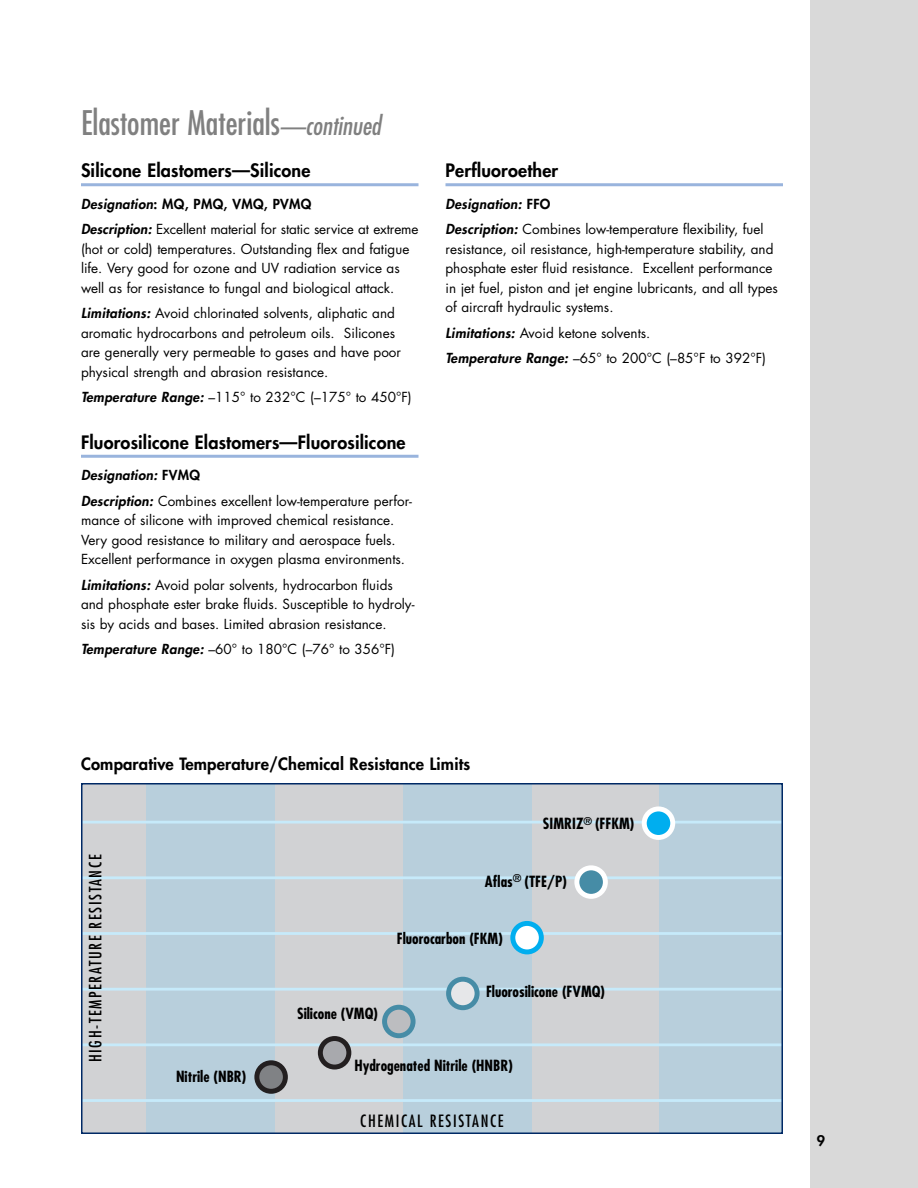
<style>
.page{position:relative;width:918px;height:1188px;background:#fff}
.page>*{position:absolute;margin:0;border:0;box-sizing:border-box;transform-origin:0 0}
.t1{font:condensed 33px "Futura";color:#808080}
.t2{font:800 18px "Futura";letter-spacing:.01em;color:#000}
.t3{font:800 16.5px "Futura";letter-spacing:.01em;color:#000}
.t4{font:condensed 16.5px "Futura";letter-spacing:.1em;color:#000}
.t5{font:700 condensed 15px "Futura";color:#000}
.t6{font:800 14.25px "Futura";color:#000}
.t7{font:13.5px/19.5px "Futura";color:#000}
.s1{font-style:italic;font-size:25.5px}
.s2{font-weight:800;font-style:italic}
.s3{font-weight:800}
</style>
<div class="page">
<div style="left:810px;top:0;width:108px;height:1188px;background:#d9d9d9"></div>
<hr style="left:81px;top:183px;width:337px;height:3px;background:#99b4dd">
<hr style="left:81px;top:455px;width:337px;height:3px;background:#99b4dd">
<div style="left:82px;top:784px;width:700px;height:349px;background:#d1d2d4"></div>
<div style="left:146px;top:784px;width:129px;height:349px;background:#b8cfdc"></div>
<div style="left:403px;top:784px;width:128px;height:349px;background:#b8cfdc"></div>
<div style="left:660px;top:784px;width:122px;height:349px;background:#b8cfdc"></div>
<hr style="left:82px;top:876px;width:700px;height:3px;background:#c6eafa">
<hr style="left:82px;top:932px;width:700px;height:3px;background:#c6eafa">
<hr style="left:82px;top:988px;width:700px;height:3px;background:#c6eafa">
<hr style="left:82px;top:1043px;width:700px;height:3px;background:#c6eafa">
<hr style="left:82px;top:1099px;width:700px;height:3px;background:#c6eafa">
<hr style="left:82px;top:821px;width:700px;height:3px;background:#c6eafa">
<svg style="left:254px;top:1060px;width:34px;height:34px"></svg>
<svg style="left:318px;top:1036px;width:33px;height:34px"></svg>
<svg style="left:382px;top:1005px;width:34px;height:33px"></svg>
<svg style="left:446px;top:977px;width:34px;height:33px"></svg>
<svg style="left:510px;top:921px;width:34px;height:33px"></svg>
<svg style="left:574px;top:865px;width:34px;height:34px"></svg>
<svg style="left:642px;top:806px;width:33px;height:34px"></svg>
<div style="left:81px;top:783px;width:702px;height:351px;border:2px solid #002965"></div>
<hr style="left:446px;top:183px;width:337px;height:3px;background:#99b4dd">
<h1 class="t1" style="left:81px;top:108px;width:301px">Elastomer Materials<span class="s1">—continued</span></h1>
<h2 class="t2" style="left:81px;top:162px;width:231px">Silicone Elastomers—Silicone</h2>
<p class="t7" style="left:81px;top:192px;width:339px;line-height:25.5px"><span class="s2">Designation</span><span class="s3">: MQ, PMQ, VMQ, PVMQ<br></span><span class="s2">Description:</span> Excellent material for static service at extreme</p>
<p class="t7" style="left:81px;top:240px;width:330px">(hot or cold) temperatures. Outstanding flex and fatigue life. Very good for ozone and UV radiation service as well as for resistance to fungal and biological attack.</p>
<p class="t7" style="left:81px;top:305px;width:322px"><span class="s2">Limitations:</span> Avoid chlorinated solvents, aliphatic and aromatic hydrocarbons and petroleum oils. Silicones are generally very permeable to gases and have poor physical strength and abrasion resistance.</p>
<p class="t7" style="left:81px;top:389px;width:332px"><span class="s2">Temperature Range:</span> –115° to 232°C (–175° to 450°F)</p>
<h2 class="t2" style="left:81px;top:433px;width:326px">Fluorosilicone Elastomers—Fluorosilicone</h2>
<p class="t7" style="left:81px;top:464px;width:333px;line-height:25.5px"><span class="s2">Designation:</span> <span class="s3">FVMQ<br></span><span class="s2">Description:</span> Combines excellent low-temperature perfor-</p>
<p class="t7" style="left:81px;top:512px;width:326px">mance of silicone with improved chemical resistance.<br>Very good resistance to military and aerospace fuels.<br>Excellent performance in oxygen plasma environments.</p>
<p class="t7" style="left:81px;top:576px;width:335px"><span class="s2">Limitations:</span> Avoid polar solvents, hydrocarbon fluids and phosphate ester brake fluids. Susceptible to hydroly&shy;sis by acids and bases. Limited abrasion resistance.</p>
<p class="t7" style="left:81px;top:641px;width:316px"><span class="s2">Temperature Range:</span> –60° to 180°C (–76° to 356°F)</p>
<h2 class="t2" style="left:446px;top:162px;width:114px">Perfluoroether</h2>
<p class="t7" style="left:446px;top:192px;width:319px;line-height:25.5px"><span class="s2">Designation:</span> <span class="s3">FFO<br></span><span class="s2">Description:</span> Combines low-temperature flexibility, fuel</p>
<p class="t7" style="left:446px;top:240px;width:334px">resistance, oil resistance, high-temperature stability, and phosphate ester fluid resistance. Excellent performance in jet fuel, piston and jet engine lubricants, and all types of aircraft hydraulic systems.</p>
<p class="t7" style="left:446px;top:321px;width:322px;line-height:25.5px"><span class="s2">Limitations:</span> Avoid ketone solvents.<br><span class="s2">Temperature Range:</span> –65° to 200°C (–85°F to 392°F)</p>
<p class="t3" style="left:81px;top:756px;width:391px">Comparative Temperature/Chemical Resistance Limits</p>
<p class="t5" style="left:543px;top:817px;width:93px">SIMRIZ<sup>®</sup> (FFKM)</p>
<p class="t4" style="left:88px;top:1062px;width:209px;rotate:-90deg">HIGH-TEMPERATURE RESISTANCE</p>
<p class="t5" style="left:176px;top:1070px;width:72px">Nitrile (NBR)</p>
<p class="t5" style="left:485px;top:875px;width:84px">Aflas<sup>®</sup> (TFE/P)</p>
<p class="t5" style="left:397px;top:932px;width:107px">Fluorocarbon (FKM)</p>
<p class="t5" style="left:486px;top:985px;width:121px">Fluorosilicone (FVMQ)</p>
<p class="t5" style="left:297px;top:1006px;width:82px">Silicone (VMQ)</p>
<p class="t5" style="left:354px;top:1059px;width:160px">Hydrogenated Nitrile (HNBR)</p>
<p class="t4" style="left:360px;top:1114px;width:145px">CHEMICAL RESISTANCE</p>
<p class="t6" style="left:817px;top:1134px;width:10px">9</p>
</div>
